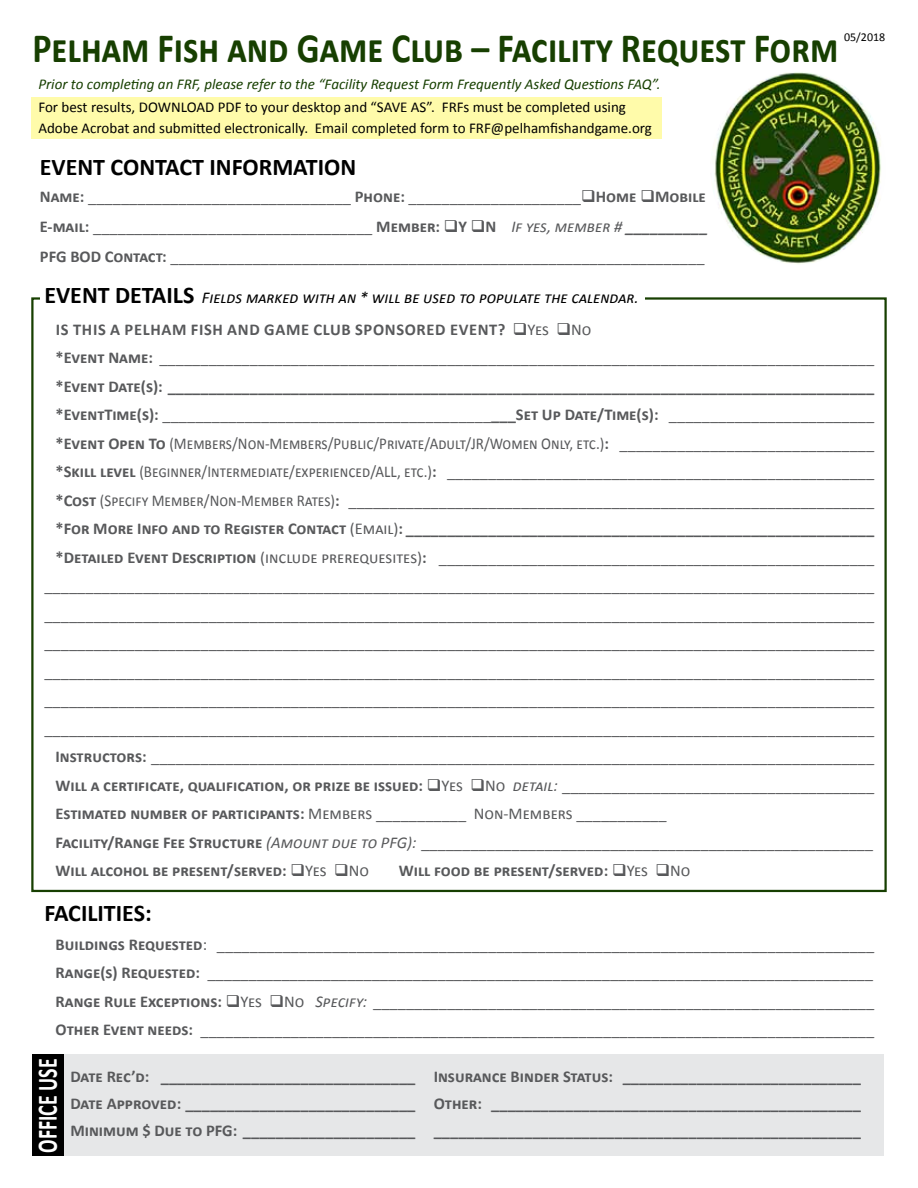
<style>
.page{position:relative;width:918px;height:1188px;background:#fff}
.page>*{position:absolute;margin:0;border:0;box-sizing:border-box;transform-origin:0 0}
.t1{font:700 41.85px "Calibri";color:#173f01;scale:.86 1}
.t2{font:700 28.2px "Calibri";color:#fff;scale:.71 1}
.t3{font:700 24px "Calibri";color:#000}
.t4{font:16.5px/28.5px "Calibri";color:#58595b}
.t5{font:700 16.5px/27px "Calibri";color:#58595b;text-align:justify}
.t6{font:16.5px "Calibri";color:#58595b;scale:.91 1}
.t7{font:italic 16.5px "Calibri";color:#58595b}
.t8{font:italic 16.5px/31.5px "Calibri";color:#000}
.t9{font:15px/21px "Calibri";color:#000}
.t10{font:italic 15px "Calibri";letter-spacing:-.01em;color:#173f01}
.t11{font:12px "Calibri";color:#000}
.s1{font-weight:700}
.s2{font-style:italic}
.s3{font-weight:700;font-style:italic}
.s4{font-weight:700;font-style:normal;font-size:24px}
.s5{font-weight:700;font-style:normal;color:#58595b}
.s6{font-weight:400}
.s7{font-weight:400;font-style:italic}
.s8{font-weight:700;font-style:normal}
</style>
<div class="page">
<div style="left:31px;top:97px;width:631px;height:41px;background:#fffbaa"></div>
<div style="left:32px;top:1054px;width:852px;height:102px;background:#e6e7e8"></div>
<div style="left:32px;top:1054px;width:32px;height:102px;background:#000"></div>
<img style="left:714px;top:72px;width:167px;height:192px">
<h1 class="t1" style="left:32px;top:22px;width:939px">Pelham Fish and Game Club – Facility Request Form</h1>
<p class="t10" style="left:38px;top:74px;width:624px">Prior to completing an FRF, please refer to the “Facility Request Form Frequently Asked Questions FAQ”.</p>
<p class="t9" style="left:38px;top:96px;width:615px">For best results, DOWNLOAD PDF to your desktop and “SAVE AS”. FRFs must be completed using<br>Adobe Acrobat and submitted electronically. Email completed form to FRF@pelhamfishandgame.org</p>
<p class="t11" style="left:844px;top:30px;width:43px">05/2018</p>
<h3 class="t3" style="left:40px;top:151px;width:318px">EVENT CONTACT INFORMATION</h3>
<p class="t4" style="left:40px;top:181px;width:670px;line-height:30px"><span class="s1">Name:</span> ________________________________ <span class="s1">Phone:</span> _____________________❑<span class="s1">Home</span> ❑<span class="s1">Mobile<br>E-mail:</span> __________________________________ <span class="s1">Member:</span> ❑<span class="s1">Y</span> ❑<span class="s1">N</span> <span class="s2">If yes, member #</span> <span class="s3">__________<br></span><span class="s1">PFG BOD Contact:</span> _________________________________________________________________</p>
<p class="t8" style="left:56px;top:282px;width:584px;text-indent:-12px"><span class="s4">EVENT DETAILS</span> Fields marked with an * will be used to populate the calendar.<br><span class="s5">Is this</span></p>
<p class="t5" style="left:110px;top:316px;width:35px">a Pelham</p>
<p class="t5" style="left:191px;top:316px;width:17px">Fish</p>
<p class="t5" style="left:227px;top:316px;width:12px">and</p>
<p class="t5" style="left:264px;top:316px;width:24px">Game</p>
<p class="t5" style="left:314px;top:316px;width:62px">Club Sponsored</p>
<p class="t5" style="left:450px;top:316px;width:20px">Event</p>
<p class="t4" style="left:498px;top:315px;width:95px"><span class="s1">?</span> ❑Yes ❑No</p>
<p class="t4" style="left:56px;top:344px;width:820px"><span class="s1">*Event Name:</span> _______________________________________________________________________________________</p>
<p class="t5" style="left:56px;top:373px;width:820px">*Event Date(s): ______________________________________________________________________________________</p>
<p class="t4" style="left:56px;top:401px;width:820px"><span class="s1">*EventTime(s):</span> ________________________________________<span class="s1">___Set Up Date/Time(s):</span> _________________________</p>
<p class="t6" style="left:56px;top:433px;width:901px"><span class="s1">*Event Open To</span> (Members/Non-Members/Public/Private/Adult/JR/Women Only, etc.)<span class="s1">:</span> _______________________________</p>
<p class="t6" style="left:56px;top:462px;width:901px"><span class="s1">*Skill level</span> (Beginner/Intermediate/experienced/ALL, etc.)<span class="s1">:</span> ____________________________________________________</p>
<p class="t6" style="left:56px;top:490px;width:901px"><span class="s1">*Cost</span> (Specify Member/Non-Member Rates)<span class="s1">:</span> ________________________________________________________________</p>
<p class="t5" style="left:56px;top:515px;width:820px">*For More Info and to Register Contact <span class="s6">(Email)</span>: _________________________________________________________</p>
<p class="t4" style="left:56px;top:543px;width:820px"><span class="s1">*Detailed Event Description</span> (include prerequesites)<span class="s1">:</span> _____________________________________________________</p>
<p class="t4" style="left:44px;top:572px;width:831px">_____________________________________________________________________________________________________</p>
<p class="t4" style="left:44px;top:600px;width:831px">_____________________________________________________________________________________________________</p>
<p class="t4" style="left:44px;top:629px;width:831px">_____________________________________________________________________________________________________</p>
<p class="t4" style="left:44px;top:657px;width:831px">_____________________________________________________________________________________________________</p>
<p class="t4" style="left:44px;top:686px;width:831px">_____________________________________________________________________________________________________</p>
<p class="t4" style="left:44px;top:714px;width:831px">_____________________________________________________________________________________________________</p>
<p class="t4" style="left:56px;top:743px;width:820px"><span class="s1">Instructors:</span> ________________________________________________________________________________________</p>
<p class="t5" style="left:56px;top:772px;width:820px">Will a certificate, qualification, or prize be issued: ❑<span class="s6">Yes</span> ❑<span class="s6">No</span> <span class="s7">detail:</span> <span class="s6">______________________________________</span></p>
<p class="t4" style="left:56px;top:800px;width:613px"><span class="s1">Estimated number of participants:</span> Members ___________ Non-Members ___________</p>
<p class="t7" style="left:56px;top:831px;width:820px"><span class="s8">Facility/Range Fee Structure</span> (Amount due to PFG): _______________________________________________________</p>
<p class="t5" style="left:56px;top:857px;width:315px">Will alcohol be present/served: ❑<span class="s6">Yes</span> ❑<span class="s6">No</span></p>
<p class="t5" style="left:399px;top:857px;width:293px">Will food be present/served: ❑<span class="s6">Yes</span> ❑<span class="s6">No</span></p>
<h3 class="t3" style="left:44px;top:898px;width:109px">FACILITIES:</h3>
<p class="t4" style="left:56px;top:930px;width:820px;text-align:justify"><span class="s1">Buildings Requested</span>: ________________________________________________________________________________ <span class="s1">Range(s) Requested:</span> <span class="s2">_________________________________________________________________________________ </span><span class="s1">Range Rule Exceptions:</span> ❑Yes ❑No <span class="s2">Specify:</span> _____________________________________________________________ <span class="s1">Other Event needs:</span> __________________________________________________________________________________</p>
<h2 class="t2" style="left:29px;top:1153px;width:134px;rotate:-90deg">OFFICE USE</h2>
<p class="t5" style="left:70px;top:1063px;width:347px">Date Rec’d: _______________________________ Date Approved: ____________________________ Minimum $ Due to PFG: _____________________</p>
<p class="t5" style="left:434px;top:1063px;width:429px">Insurance Binder Status: _____________________________ Other: _____________________________________________ ____________________________________________________</p>
</div>
